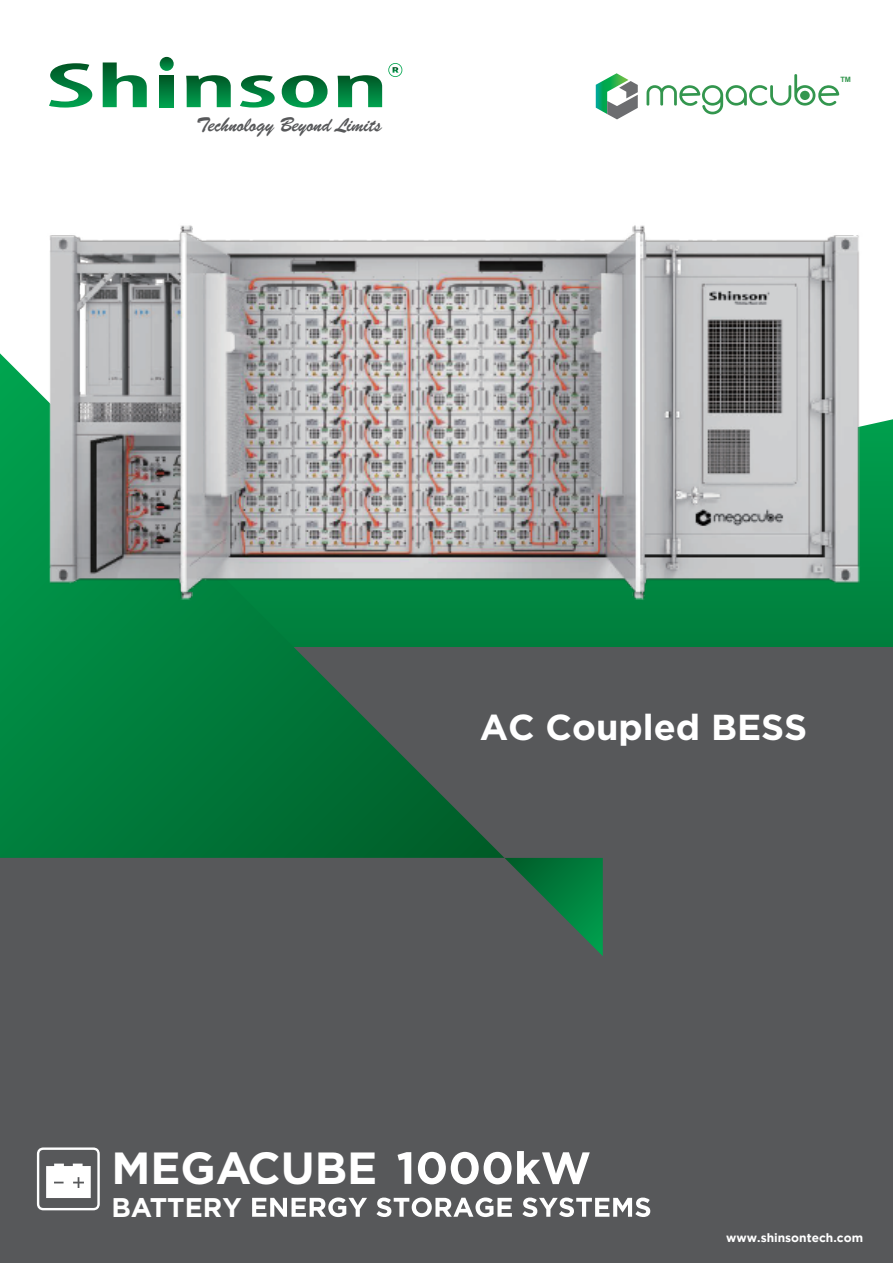
<style>
.page{position:relative;width:893px;height:1263px;background:#fff}
.page>*{position:absolute;margin:0;border:0;box-sizing:border-box;transform-origin:0 0}
.t1{font:700 45px "Gotham";color:#fff}
.t2{font:700 36px "Gotham";color:#fff}
.t3{font:700 27px "Gotham";color:#fff}
.t4{font:19.8px "Brush Script BT";color:#57585a}
.t5{font:700 12px "Gotham";color:#fff}
.t6{font:700 7.35px "Arial";color:#33964e}
</style>
<div class="page">
<svg style="left:504px;top:419px;width:389px;height:229px;background:#028240"></svg>
<div style="left:0;top:648px;width:893px;height:615px;background:#57585a"></div>
<svg style="left:0;top:353px;width:504px;height:505px"></svg>
<svg style="left:398px;top:1151px;width:192px;height:33px"></svg>
<svg style="left:252px;top:1197px;width:398px;height:20px"></svg>
<svg style="left:37px;top:1147px;width:63px;height:63px"></svg>
<svg style="left:505px;top:858px;width:98px;height:98px"></svg>
<svg style="left:49px;top:63px;width:43px;height:45px"></svg>
<svg style="left:103px;top:62px;width:44px;height:45px"></svg>
<svg style="left:160px;top:76px;width:14px;height:31px"></svg>
<svg style="left:186px;top:75px;width:45px;height:32px"></svg>
<svg style="left:240px;top:75px;width:35px;height:33px"></svg>
<svg style="left:282px;top:75px;width:46px;height:33px"></svg>
<svg style="left:338px;top:75px;width:44px;height:32px"></svg>
<svg style="left:160px;top:57px;width:14px;height:14px"></svg>
<svg style="left:388px;top:63px;width:14px;height:14px"></svg>
<img style="left:33px;top:225px;width:843px;height:388px">
<svg style="left:647px;top:74px;width:192px;height:40px"></svg>
<div style="left:800px;top:91px;width:10px;height:9px;background:#33964e;border-radius:50%"></div>
<svg style="left:596px;top:73px;width:42px;height:46px"></svg>
<p class="t4" style="left:197px;top:113px;width:186px">Technology Beyond Limits</p>
<p class="t6" style="left:840px;top:75px;width:12px">TM</p>
<h2 class="t2" style="left:480px;top:704px;width:329px">AC Coupled BESS</h2>
<h1 class="t1" style="left:111px;top:1138px;width:267px">MEGACUBE</h1>
<h3 class="t3" style="left:111px;top:1189px;width:132px">BATTERY</h3>
<p class="t5" style="left:726px;top:1230px;width:138px">www.shinsontech.com</p>
</div>
